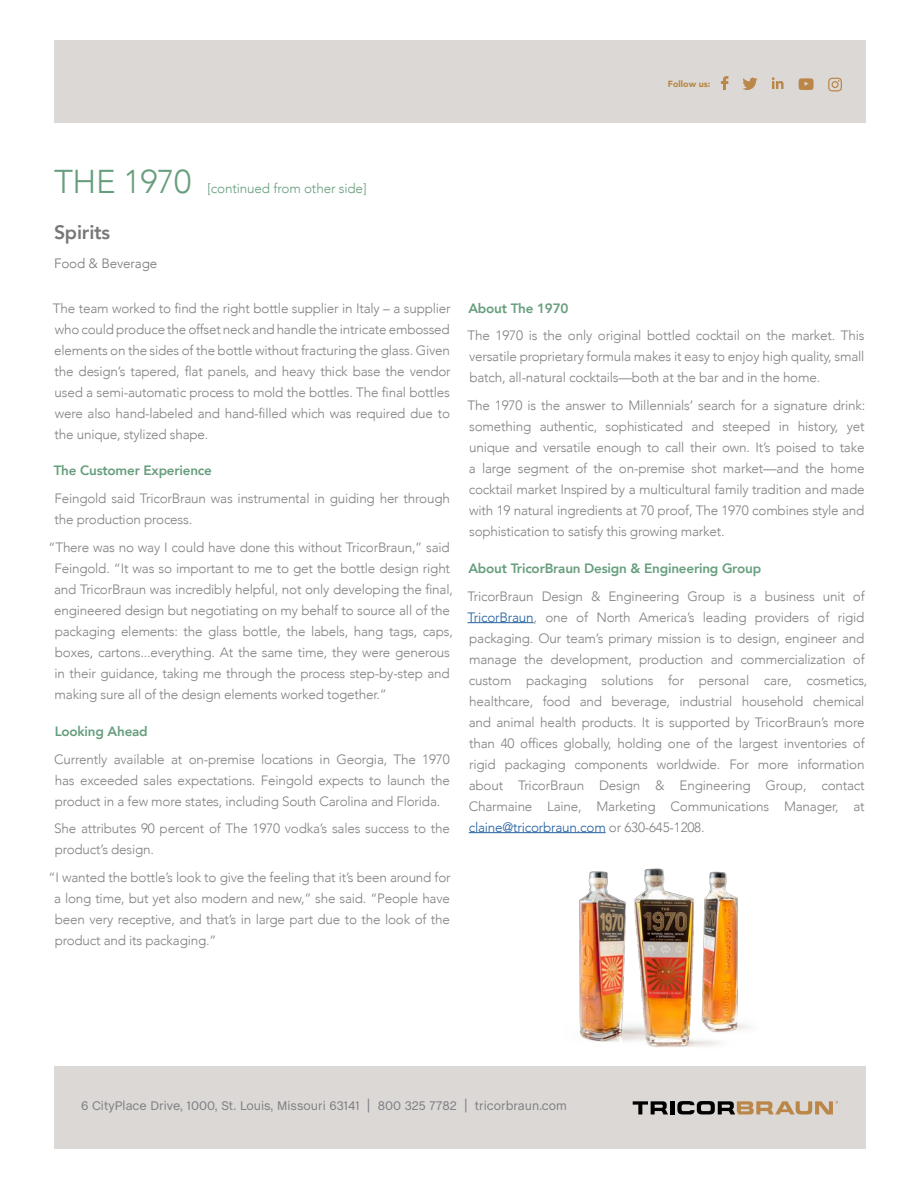
<style>
.page{position:relative;width:918px;height:1188px;background:#fff}
.page>*{position:absolute;margin:0;border:0;box-sizing:border-box;transform-origin:0 0}
.t1{font:300 33px "Avenir";letter-spacing:-.01em;color:#679e7d}
.t2{font:800 19.5px "Avenir";letter-spacing:-.01em;color:#787878}
.t3{font:300 13.5px/21px "Avenir";letter-spacing:-.015em;color:#807f83;text-align:justify}
.t4{font:800 13.5px "Avenir";letter-spacing:-.015em;color:#679e7d}
.t5{font:300 13.5px "Avenir";letter-spacing:-.01em;color:#679e7d}
.t6{font:300 13.5px "Avenir";letter-spacing:-.01em;color:#787878}
.t7{font:12.75px "Chalet";color:#807f83}
.t8{font:900 8.85px "Avenir";color:#b98747}
.s1{color:#215e9e}
.s2{font-size:15.3px}
</style>
<div class="page">
<div style="left:54px;top:1066px;width:811px;height:83px;background:#dbd8d6"></div>
<hr style="left:670px;top:1101px;width:4px;height:13px;background:#000">
<svg style="left:633px;top:1101px;width:35px;height:13px"></svg>
<svg style="left:677px;top:1101px;width:161px;height:13px"></svg>
<div style="left:54px;top:40px;width:811px;height:83px;background:#dbd8d6"></div>
<svg style="left:721px;top:76px;width:7px;height:14px"></svg>
<svg style="left:772px;top:77px;width:12px;height:12px"></svg>
<svg style="left:742px;top:78px;width:16px;height:12px"></svg>
<svg style="left:799px;top:78px;width:15px;height:12px"></svg>
<svg style="left:828px;top:78px;width:14px;height:13px"></svg>
<hr style="left:468px;top:622px;width:66px;height:1px;background:#215e9e">
<hr style="left:469px;top:832px;width:137px;height:1px;background:#215e9e">
<img style="left:579px;top:868px;width:172px;height:179px">
<p class="t8" style="left:668px;top:77px;width:44px">Follow us:</p>
<h1 class="t1" style="left:54px;top:162px;width:139px">THE 1970</h1>
<h2 class="t2" style="left:54px;top:218px;width:58px">Spirits</h2>
<p class="t6" style="left:54px;top:255px;width:105px">Food &amp; Beverage</p>
<p class="t5" style="left:207px;top:180px;width:161px">[continued from other side]</p>
<p class="t3" style="left:53px;top:298px;width:399px">The team worked to find the right bottle supplier in Italy – a supplier who could produce the offset neck and handle the intricate embossed elements on the sides of the bottle without fracturing the glass. Given the design’s tapered, flat panels, and heavy thick base the vendor used a semi-automatic process to mold the bottles. The final bottles were also hand-labeled and hand-filled which was required due to the unique, stylized shape.</p>
<p class="t4" style="left:54px;top:460px;width:160px">The Customer Experience</p>
<p class="t3" style="left:54px;top:488px;width:397px">Feingold said TricorBraun was instrumental in guiding her through the production process.</p>
<p class="t3" style="left:54px;top:537px;width:400px;text-align:left;text-indent:-6px">“There was no way I could have done this without TricorBraun,” said Feingold. “It was so important to me to get the bottle design right and TricorBraun was incredibly helpful, not only developing the final, engineered design but negotiating on my behalf to source all of the packaging elements: the glass bottle, the labels, hang tags, caps, boxes, cartons...everything. At the same time, they were generous in their guidance, taking me through the process step-by-step and making sure all of the design elements worked together.”</p>
<p class="t4" style="left:55px;top:721px;width:95px">Looking Ahead</p>
<p class="t3" style="left:54px;top:748px;width:397px">Currently available at on-premise locations in Georgia, The 1970 has exceeded sales expectations. Feingold expects to launch the product in a few more states, including South Carolina and Florida.</p>
<p class="t3" style="left:54px;top:818px;width:397px">She attributes 90 percent of The 1970 vodka’s sales success to the product’s design.</p>
<p class="t3" style="left:54px;top:867px;width:398px;text-indent:-6px">“I wanted the bottle’s look to give the feeling that it’s been around for a long time, but yet also modern and new,” she said. “People have been very receptive, and that’s in large part due to the look of the product and its packaging.”</p>
<p class="t4" style="left:468px;top:297px;width:102px">About The 1970</p>
<p class="t3" style="left:468px;top:325px;width:398px">The 1970 is the only original bottled cocktail on the market. This versatile proprietary formula makes it easy to enjoy high quality, small batch, all-natural cocktails—both at the bar and in the home.</p>
<p class="t3" style="left:468px;top:395px;width:399px">The 1970 is the answer to Millennials’ search for a signature drink: something authentic, sophisticated and steeped in history, yet unique and versatile enough to call their own. It’s poised to take a large segment of the on-premise shot market—and the home cocktail market Inspired by a multicultural family tradition and made with 19 natural ingredients at 70 proof, The 1970 combines style and sophistication to satisfy this growing market.</p>
<p class="t4" style="left:468px;top:558px;width:294px">About TricorBraun Design &amp; Engineering Group</p>
<p class="t3" style="left:468px;top:586px;width:401px;text-align:left">TricorBraun Design &amp; Engineering Group is a business unit of <span class="s1">TricorBraun</span>, one of North America’s leading providers of rigid packaging. Our team’s primary mission is to design, engineer and manage the development, production and commercialization of custom packaging solutions for personal care, cosmetics, healthcare, food and beverage, industrial household chemical and animal health products. It is supported by TricorBraun’s more than 40 offices globally, holding one of the largest inventories of rigid packaging components worldwide. For more information about TricorBraun Design &amp; Engineering Group, contact Charmaine Laine, Marketing Communications Manager, at <span class="s1">claine@tricorbraun.com</span> or 630-645-1208.</p>
<p class="t7" style="left:81px;top:1098px;width:488px">6 CityPlace Drive, 1000, St. Louis, Missouri 63141 <span class="s2">|</span> 800 325 7782 <span class="s2">|</span> tricorbraun.com</p>
</div>
